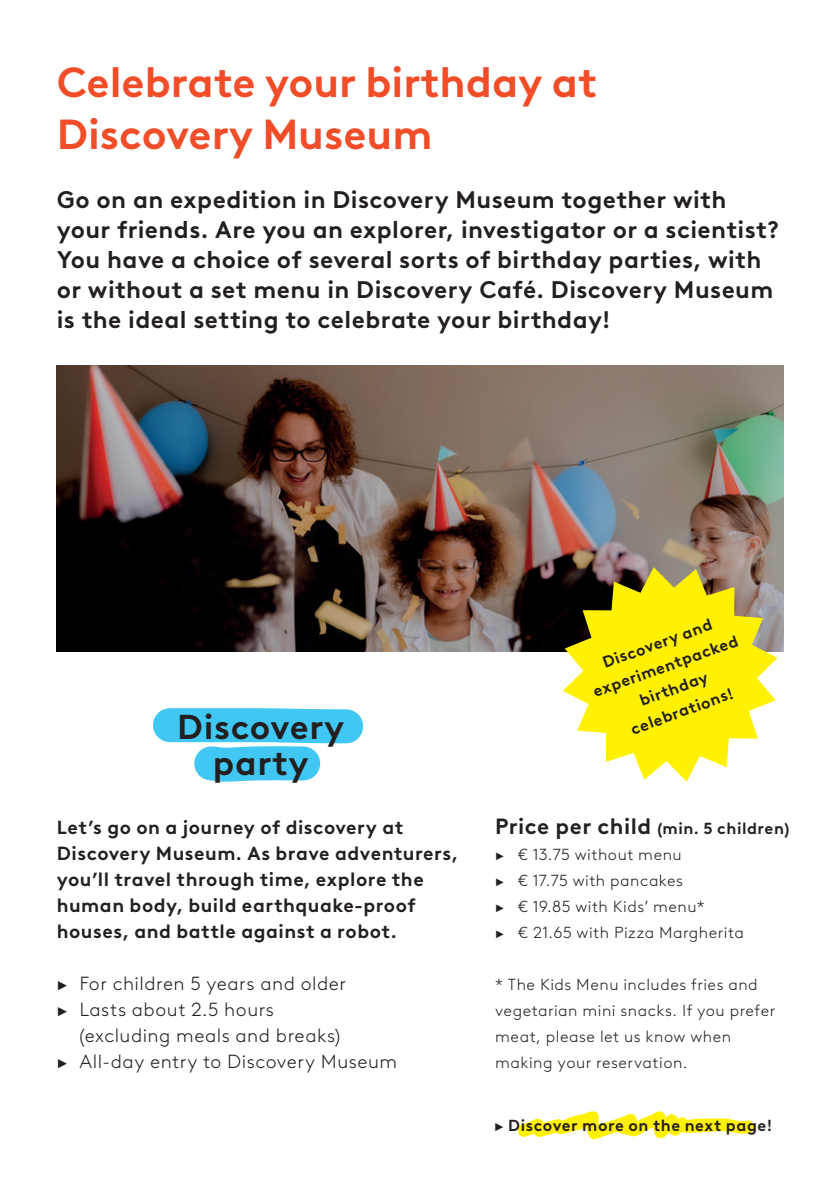
<style>
.page{position:relative;width:840px;height:1191px;background:#fff}
.page>*{position:absolute;margin:0;border:0;box-sizing:border-box;transform-origin:0 0}
.t1{font:700 42px/52px "Brown LL";color:#f04d28}
.t2{font:700 34.6px/36px "Brown LL";letter-spacing:.02em;color:#231f20;text-align:center}
.t3{font:700 24px/30px "Brown LL";letter-spacing:.015em;color:#231f20}
.t4{font:700 19px/26px "Brown LL";letter-spacing:.03em;color:#231f20}
.t5{font:300 19px/26px "Brown LL";letter-spacing:.025em;color:#231f20}
.t6{font:300 16px/26px "Brown LL";letter-spacing:.035em;color:#231f20}
.t7{font:700 16px/24px "Brown LL";letter-spacing:.035em;color:#231f20;text-align:center}
.s1{font-weight:700;font-size:22px}
.s2{font-weight:700}
</style>
<div class="page">
<svg style="left:153px;top:708px;width:211px;height:74px"></svg>
<img style="left:57px;top:365px;width:725px;height:286px">
<svg style="left:517px;top:1111px;width:238px;height:29px"></svg>
<svg style="left:562px;top:567px;width:215px;height:214px;fill:#fff101"></svg>
<h1 class="t1" style="left:57px;top:52px;width:541px">Celebrate your birthday at<br>Discovery Museum</h1>
<p class="t3" style="left:57px;top:183px;width:723px">Go on an expedition in Discovery Museum together with your friends. Are you an explorer, investigator or a scientist?<br>You have a choice of several sorts of birthday parties, with or without a set menu in Discovery Café. Discovery Museum is the ideal setting to celebrate your birthday!</p>
<h2 class="t2" style="left:177px;top:705px;width:168px">Discovery party</h2>
<p class="t4" style="left:57px;top:812px;width:402px">Let’s go on a journey of discovery at Discovery Museum. As brave adventurers, you’ll travel through time, explore the human body, build earthquake-proof houses, and battle against a robot.</p>
<p class="t5" style="left:57px;top:969px;width:291px">► For children 5 years and older ► Lasts about 2.5 hours</p>
<p class="t5" style="left:57px;top:1021px;width:341px;text-indent:23px">(excluding meals and breaks)<br>► All-day entry to Discovery Museum</p>
<p class="t7" style="left:580px;top:657px;width:154px;rotate:-20deg">Discovery and experimentpacked birthday celebrations!</p>
<p class="t6" style="left:495px;top:814px;width:295px"><span class="s1">Price per child</span> <span class="s2">(min. 5 children) </span>► € 13.75 without menu<br>► € 17.75 with pancakes<br>► € 19.85 with Kids’ menu*<br>► € 21.65 with Pizza Margherita</p>
<p class="t6" style="left:495px;top:970px;width:281px">* The Kids Menu includes fries and vegetarian mini snacks. If you prefer meat, please let us know when making your reservation.</p>
<p class="t7" style="left:494px;top:1112px;width:279px">► Discover more on the next page!</p>
</div>
